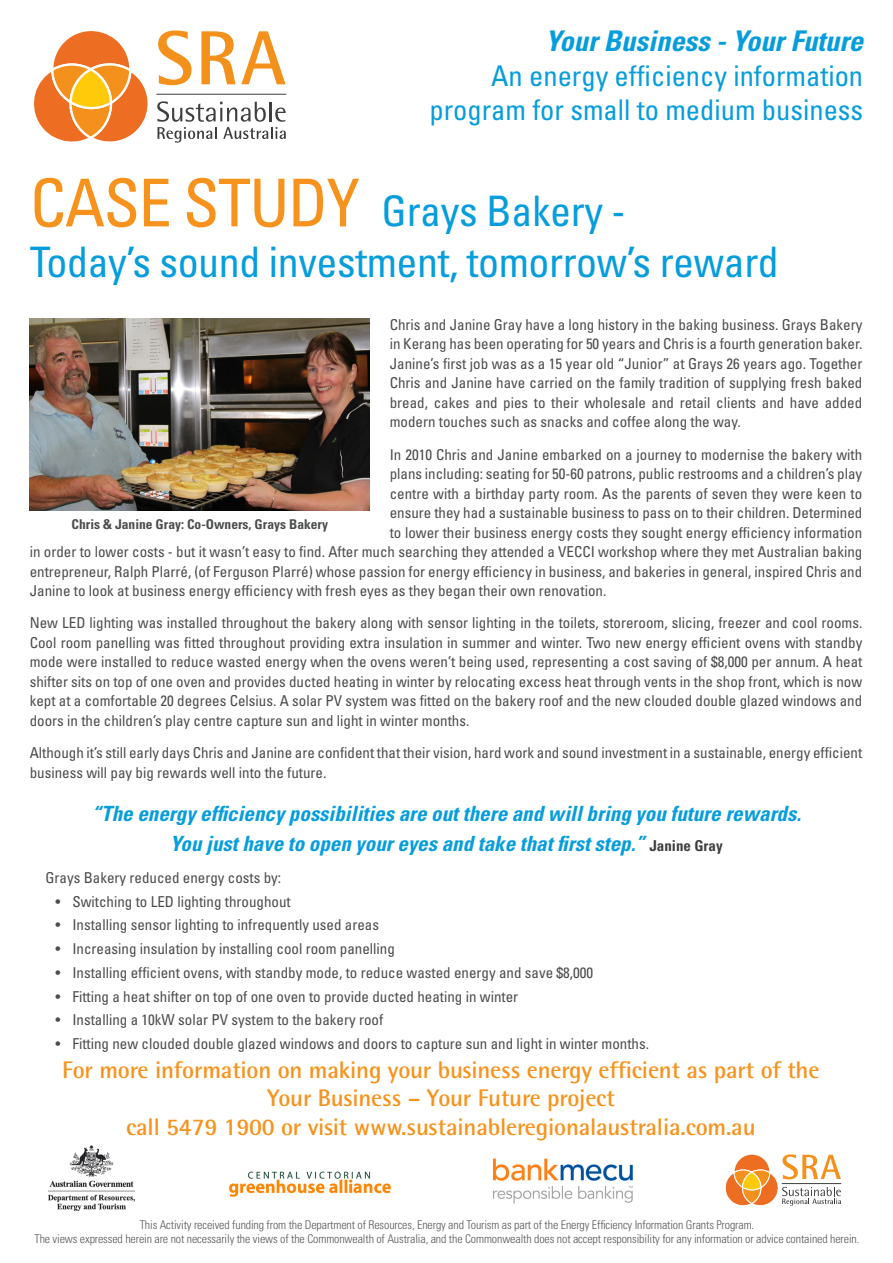
<style>
.page{position:relative;width:893px;height:1263px;background:#fff}
.page>*{position:absolute;margin:0;border:0;box-sizing:border-box;transform-origin:0 0}
.t1{font:condensed 42px/51px "Univers LT Std";letter-spacing:-.01em;color:#069ddc}
.t2{font:condensed 28.5px/34.5px "Univers LT Std";color:#069ddc;text-align:right}
.t3{font:700 24px/28.5px "Rotis Semi Sans";letter-spacing:-.005em;color:#f7931d;text-align:center}
.t4{font:italic 700 condensed 21px/30px "Univers LT Std";color:#069ddc;text-align:center}
.t5{font:condensed 15px/19.5px "Univers LT Std";color:#4b4c4d;text-align:justify}
.t6{font:700 condensed 13.5px "Univers LT Std";color:#4b4c4d}
.t7{font:300 condensed 12px/13.5px "Univers LT Std";letter-spacing:-.01em;color:#57585a;text-align:center}
.s1{font-weight:700;font-style:italic}
.s2{font-size:66px;color:#f7931d}
.s3{font-style:normal;font-size:15px;color:#3e3e3f}
</style>
<div class="page">
<svg style="left:34px;top:30px;width:252px;height:113px"></svg>
<img style="left:229px;top:1171px;width:162px;height:26px">
<svg style="left:725px;top:1154px;width:116px;height:52px"></svg>
<img style="left:493px;top:1158px;width:140px;height:46px">
<img style="left:49px;top:1145px;width:86px;height:65px">
<img style="left:30px;top:319px;width:340px;height:191px">
<p class="t2" style="left:429px;top:24px;width:443px"><span class="s1">YourBusiness-YourFuture<br></span>An energy efficiency information program for small to medium business</p>
<p class="t1" style="left:30px;top:185px;width:751px"><span class="s2">CASE STUDY</span> Grays Bakery -<br>Today’s sound investment, tomorrow’s reward</p>
<p class="t5" style="left:390px;top:314px;width:474px">Chris and Janine Gray have a long history in the baking business. Grays Bakery in Kerang has been operating for 50 years and Chris is a fourth generation baker.<br>Janine’s first job was as a 15 year old “Junior” at Grays 26 years ago. Together Chris and Janine have carried on the family tradition of supplying fresh baked bread, cakes and pies to their wholesale and retail clients and have added modern touches such as snacks and coffee along the way.</p>
<p class="t5" style="left:390px;top:444px;width:474px">In 2010 Chris and Janine embarked on a journey to modernise the bakery with</p>
<p class="t5" style="left:390px;top:464px;width:474px">plans including: seating for 50-60 patrons, public restrooms and a children’s play</p>
<p class="t5" style="left:390px;top:483px;width:474px">centre with a birthday party room. As the parents of seven they were keen to</p>
<p class="t5" style="left:390px;top:503px;width:474px">ensure they had a sustainable business to pass on to their children. Determined</p>
<p class="t5" style="left:390px;top:522px;width:474px">to lower their business energy costs they sought energy efficiency information</p>
<p class="t5" style="left:30px;top:542px;width:834px">in order to lower costs - but it wasn’t easy to find. After much searching they attended a VECCI workshop where they met Australian baking</p>
<p class="t5" style="left:30px;top:561px;width:834px">entrepreneur, Ralph Plarré, (of Ferguson Plarré) whose passion for energy efficiency in business, and bakeries in general, inspired Chris and</p>
<p class="t5" style="left:30px;top:581px;width:578px">Janine to look at business energy efficiency with fresh eyes as they began their own renovation.</p>
<p class="t5" style="left:30px;top:613px;width:834px">New LED lighting was installed throughout the bakery along with sensor lighting in the toilets, storeroom, slicing, freezer and cool rooms.<br>Cool room panelling was fitted throughout providing extra insulation in summer and winter. Two new energy efficient ovens with standby mode were installed to reduce wasted energy when the ovens weren’t being used, representing a cost saving of $8,000 per annum. A heat shifter sits on top of one oven and provides ducted heating in winter by relocating excess heat through vents in the shop front, which is now kept at a comfortable 20 degrees Celsius. A solar PV system was fitted on the bakery roof and the new clouded double glazed windows and doors in the children’s play centre capture sun and light in winter months.</p>
<p class="t5" style="left:30px;top:743px;width:834px">Although it’s still early days Chris and Janine are confident that their vision, hard work and sound investment in a sustainable, energy efficient business will pay big rewards well into the future.</p>
<p class="t6" style="left:72px;top:515px;width:258px">Chris &amp; Janine Gray: Co-Owners, Grays Bakery</p>
<p class="t4" style="left:92px;top:798px;width:716px">“The energyefficiencypossibilitiesare outthere and willbring you future rewards.<br>You justhave to open youreyesand take thatfirststep.” <span class="s3">J a n i n e G r a y</span></p>
<p class="t5" style="left:45px;top:867px;width:237px">Grays Bakery reduced energy costs by:</p>
<p class="t5" style="left:55px;top:891px;width:237px">• Switching to LED lighting throughout</p>
<p class="t5" style="left:55px;top:915px;width:325px">• Installing sensor lighting to infrequently used areas</p>
<p class="t5" style="left:55px;top:939px;width:341px">• Increasing insulation by installing cool room panelling</p>
<p class="t5" style="left:55px;top:962px;width:539px">• Installing efficient ovens, with standby mode, to reduce wasted energy and save $8,000</p>
<p class="t5" style="left:55px;top:986px;width:464px">• Fitting a heat shifter on top of one oven to provide ducted heating in winter</p>
<p class="t5" style="left:55px;top:1010px;width:329px">• Installing a 10kW solar PV system to the bakery roof</p>
<p class="t5" style="left:55px;top:1034px;width:595px">• Fitting new clouded double glazed windows and doors to capture sun and light in winter months.</p>
<p class="t3" style="left:62px;top:1055px;width:759px">For more information on making your business energy efficient as part of the<br>Your Business – Your Future project<br>call 5479 1900 or visit www.sustainableregionalaustralia.com.au</p>
<p class="t7" style="left:34px;top:1218px;width:826px">This Activity received funding from the Department of Resources, Energy and Tourism as part of the Energy Efficiency Information Grants Program.<br>The views expressed herein are not necessarily the views of the Commonwealth of Australia, and the Commonwealth does not accept responsibility for any information or advice contained herein.</p>
</div>
